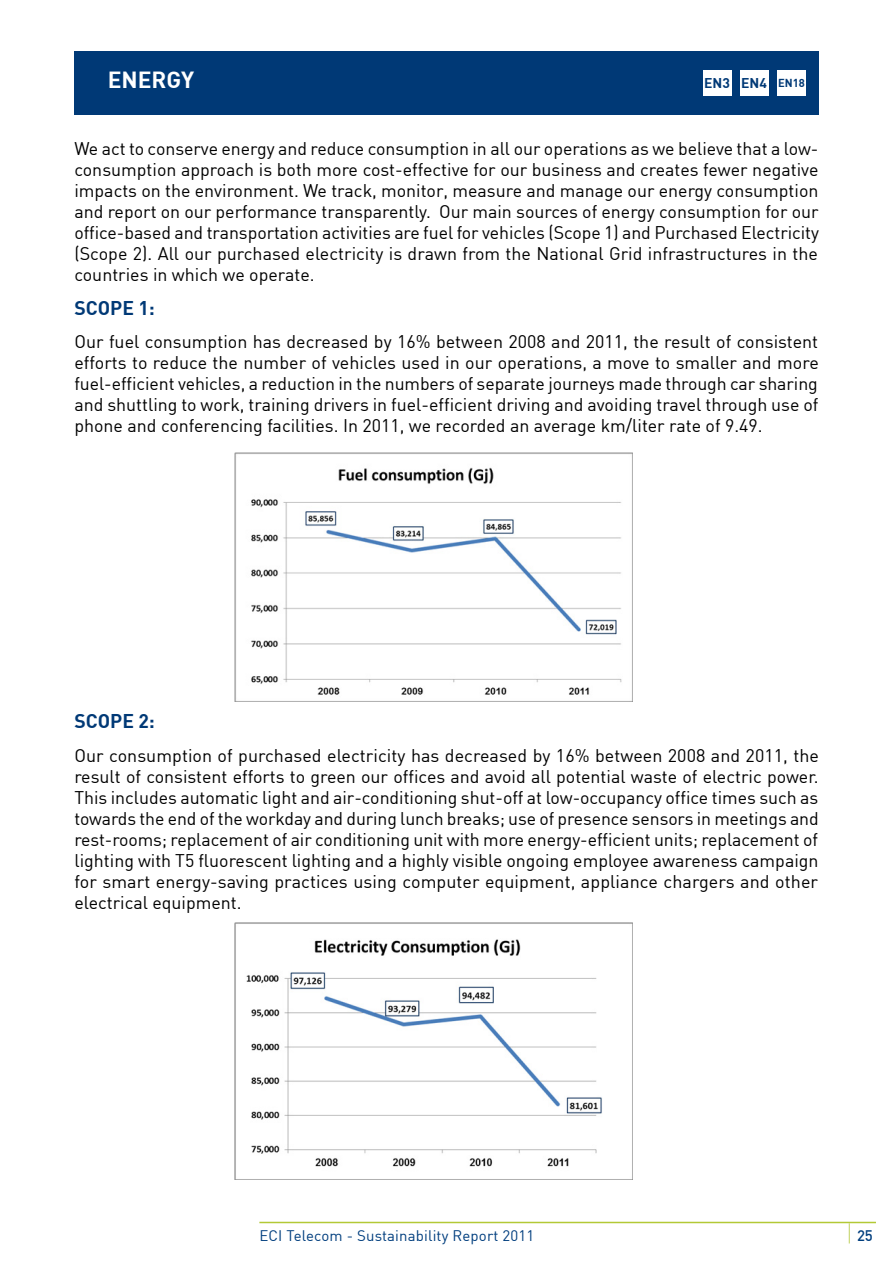
<style>
.page{position:relative;width:893px;height:1263px;background:#fff}
.page>*{position:absolute;margin:0;border:0;box-sizing:border-box;transform-origin:0 0}
.t1{font:700 22.8px "DIN";color:#fff}
.t2{font:700 19.5px "DIN";color:#003976}
.t3{font:18px/21px "DIN";color:#000;text-align:justify}
.t4{font:15px "DIN";letter-spacing:.01em;color:#003e7e}
.t5{font:500 15px "DIN";color:#003e7e}
.t6{font:700 13.8px "DIN";color:#003976}
.t7{font:700 11.4px "DIN";color:#003976}
</style>
<div class="page">
<hr style="left:259px;top:1222px;width:617px;height:1px;background:#b3c935">
<svg style="left:849px;top:1223px;width:1px;height:20px"></svg>
<div style="left:74px;top:51px;width:745px;height:64px;background:#003976"></div>
<div style="left:777px;top:70px;width:29px;height:26px;background:#fff"></div>
<div style="left:740px;top:70px;width:29px;height:26px;background:#fff"></div>
<div style="left:703px;top:70px;width:29px;height:26px;background:#fff"></div>
<img style="left:235px;top:453px;width:398px;height:249px">
<img style="left:235px;top:923px;width:398px;height:257px">
<p class="t1" style="left:108px;top:65px;width:16px">ENERG</p>
<p class="t1" style="left:181px;top:65px;width:15px">Y</p>
<p class="t6" style="left:704px;top:74px;width:27px">EN3</p>
<p class="t6" style="left:741px;top:74px;width:27px">EN4</p>
<p class="t7" style="left:778px;top:76px;width:28px">EN18</p>
<p class="t3" style="left:74px;top:138px;width:746px">We act to conserve energy and reduce consumption in all our operations as we believe that a low-</p>
<p class="t3" style="left:74px;top:180px;width:746px;text-align:right">impacts on the environment. We track, monitor, measure and manage our energy consumption<br>Our main sources of energy consumption for our</p>
<p class="t3" style="left:74px;top:159px;width:746px">consumption approach is both more cost-effective for our business and creates fewer negative</p>
<p class="t3" style="left:74px;top:201px;width:746px;text-align:left">and report on our performance transparently.<br>office-based and transportation activities are fuel for vehicles (Scope 1) and Purchased Electricity (Scope .)2 All our purchased electricity is drawn from the National Grid infrastructures in the countries in which we operate.</p>
<p class="t2" style="left:74px;top:295px;width:82px">SCOPE 1:</p>
<p class="t3" style="left:74px;top:331px;width:746px">Our fuel consumption has decreased by 16% between 2008 and 2011, the result of consistent efforts to reduce the number of vehicles used in our operations a, move to smaller and more fuel-efficient vehicles a, reduction in the numbers of separate journeys made through car sharing and shuttling to work, training drivers in fuel-efficient driving and avoiding travel through use of phone and conferencing facilities In. 2011, we recorded an average km/liter rate of 9.49.</p>
<p class="t2" style="left:74px;top:708px;width:82px">SCOPE 2:</p>
<p class="t3" style="left:74px;top:745px;width:746px">Our consumption of purchased electricity has decreased by 16% between 2008 and 2011, the result of consistent efforts to green our offices and avoid all potential waste of electric power.<br>This includes automatic light and air-conditioning shut-off at low-occupancy office times such as towards the end of the workday and during lunch breaks; use of presence sensors in meetings and rest-rooms; replacement of air conditioning unit with more energy-efficient units; replacement of lighting with 5T fluorescent lighting and a highly visible ongoing employee awareness campaign for smart energy-saving practices using computer equipment, appliance chargers and other electrical equipment.</p>
<p class="t4" style="left:259px;top:1226px;width:276px">ECI Telecom - Sustainability Report 2011</p>
<p class="t5" style="left:857px;top:1226px;width:17px">25</p>
</div>
